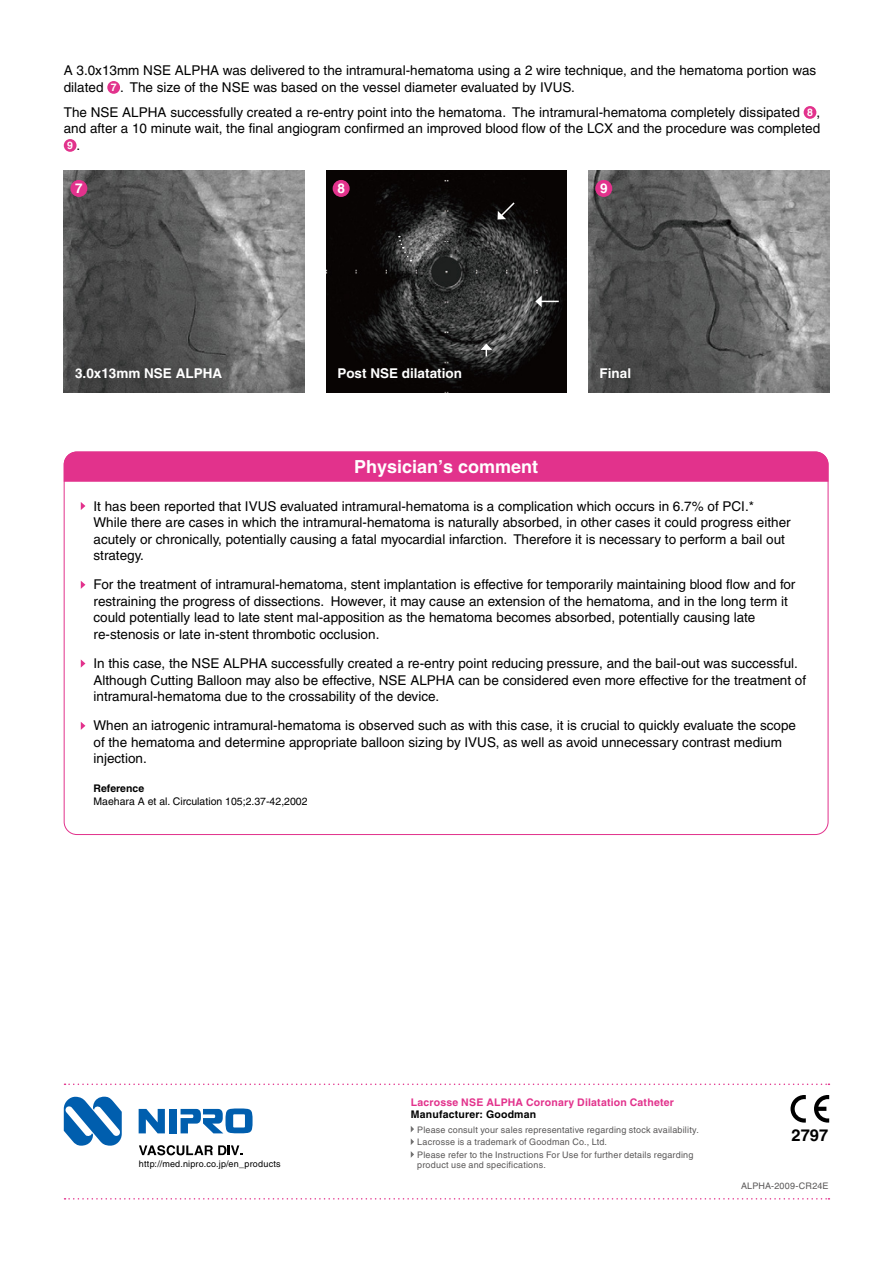
<style>
.page{position:relative;width:893px;height:1263px;background:#fff}
.page>*{position:absolute;margin:0;border:0;box-sizing:border-box;transform-origin:0 0}
.t1{font:700 18px "Helvetica";color:#fff}
.t2{font:700 16.5px "Helvetica LT Std";color:#000}
.body{font:13.5px/16.5px "Helvetica";color:#000}
.t3{font:700 13.5px "Helvetica";color:#fff}
.body-2{font:10.5px/13.5px "Helvetica";color:#000}
.t4{font:700 10.5px "Helvetica";letter-spacing:.02em;color:#e2328c}
.t5{font:700 10.5px "Helvetica";letter-spacing:.02em;color:#000}
.t6{font:700 10.5px "Helvetica";color:#fff}
.t7{font:9px "Helvetica";letter-spacing:.02em;color:#595757}
.t8{font:9px "Helvetica";letter-spacing:.025em;color:#000}
.s1{font-weight:700}
</style>
<div class="page">
<div style="left:107px;top:81px;width:13px;height:13px;background:#e2328c;border-radius:50%"></div>
<div style="left:804px;top:106px;width:12px;height:13px;background:#e2328c;border-radius:50%"></div>
<div style="left:64px;top:139px;width:13px;height:13px;background:#e2328c;border-radius:50%"></div>
<svg style="left:65px;top:1198px;width:764px;height:1px"></svg>
<svg style="left:65px;top:1083px;width:764px;height:2px"></svg>
<svg style="left:139px;top:1109px;width:26px;height:24px"></svg>
<div style="left:169px;top:1109px;width:7px;height:24px;background:#005eae"></div>
<svg style="left:181px;top:1108px;width:72px;height:25px"></svg>
<svg style="left:64px;top:1097px;width:58px;height:49px"></svg>
<svg style="left:139px;top:1145px;width:103px;height:10px"></svg>
<svg style="left:411px;top:1126px;width:3px;height:6px"></svg>
<svg style="left:411px;top:1139px;width:3px;height:6px"></svg>
<svg style="left:411px;top:1151px;width:3px;height:7px"></svg>
<svg style="left:81px;top:502px;width:4px;height:8px"></svg>
<svg style="left:81px;top:581px;width:4px;height:8px"></svg>
<svg style="left:81px;top:659px;width:4px;height:9px"></svg>
<svg style="left:81px;top:722px;width:4px;height:8px"></svg>
<div style="left:64px;top:452px;width:764px;height:30px;background:#e2328c"></div>
<img style="left:64px;top:171px;width:241px;height:221px">
<img style="left:326px;top:171px;width:241px;height:221px">
<img style="left:588px;top:171px;width:241px;height:221px">
<div style="left:70px;top:180px;width:17px;height:17px;background:#e2328c;border-radius:50%"></div>
<div style="left:333px;top:180px;width:17px;height:17px;background:#e2328c;border-radius:50%"></div>
<div style="left:595px;top:180px;width:17px;height:17px;background:#e2328c;border-radius:50%"></div>
<svg style="left:398px;top:236px;width:13px;height:25px"></svg>
<svg style="left:535px;top:296px;width:24px;height:11px"></svg>
<svg style="left:497px;top:201px;width:19px;height:18px"></svg>
<svg style="left:480px;top:344px;width:12px;height:12px"></svg>
<svg style="left:814px;top:1095px;width:15px;height:27px"></svg>
<svg style="left:790px;top:1095px;width:16px;height:27px"></svg>
<p class="body" style="left:120px;top:62px;width:698px;text-indent:-56px">A 3.0x13mm NSE ALPHA was delivered to the intramural-hematoma using 2a wire technique, and the hematoma portion was . The size of the NSE was based on the vessel diameter evaluated by IVUS.</p>
<p class="body" style="left:64px;top:79px;width:41px">dilated</p>
<p class="t6" style="left:111px;top:81px;width:7px">7</p>
<p class="body" style="left:64px;top:104px;width:738px">The NSE ALPHA successfully created a re-entry point into the hematoma. The intramural-hematoma completely dissipated</p>
<p class="body" style="left:64px;top:120px;width:758px">and after a 10 minute wait, the final angiogram confirmed an improved blood flow of the LCX and the procedure was completed</p>
<p class="body" style="left:77px;top:137px;width:5px">.</p>
<p class="t6" style="left:807px;top:106px;width:7px">8</p>
<p class="body" style="left:816px;top:104px;width:5px">,</p>
<p class="t6" style="left:67px;top:139px;width:7px">9</p>
<p class="t3" style="left:75px;top:180px;width:9px">7</p>
<p class="t3" style="left:75px;top:365px;width:149px">3.0x13mm NSE ALPHA</p>
<p class="t3" style="left:337px;top:180px;width:9px">8</p>
<p class="t3" style="left:600px;top:180px;width:9px">9</p>
<p class="t3" style="left:337px;top:365px;width:126px">Post NSE dilatation</p>
<p class="t1" style="left:354px;top:456px;width:186px">Physician s’ comment</p>
<p class="t3" style="left:600px;top:365px;width:33px">Final</p>
<p class="body" style="left:94px;top:498px;width:699px">It has been reported that IVUS evaluated intramural-hematoma is a complication which occurs in 6.7% of PCI *.<br>While there are cases in which the intramural-hematoma is naturally absorbed in, other cases it could progress either acutely or chronically, potentially causing a fatal myocardial infarction. Therefore isit necessary to perform a bail out strategy.</p>
<p class="body" style="left:331px;top:576px;width:466px;text-indent:-237px">For the treatment of intramural-hematoma, stent implantation is effective for temporarily maintaining blood flow and for<br>However it, may cause an extension of the hematoma, and in the long term it</p>
<p class="body" style="left:94px;top:593px;width:663px">restraining the progress of dissections.<br>could potentially lead to late stent mal-apposition as the hematoma becomes absorbed, potentially causing late re-stenosis or late in-stent thrombotic occlusion.</p>
<p class="body" style="left:94px;top:655px;width:714px">In this case, the NSE ALPHA successfully created a re-entry point reducing pressure, and the bail-out was successful.<br>Although Cutting Balloon may also be effective, NSE ALPHA can be considered even more effective for the treatment of intramural-hematoma due to the crossability of the device.</p>
<p class="body" style="left:94px;top:717px;width:704px">When an iatrogenic intramural-hematoma is observed such as with this case isit, crucial to quickly evaluate the scope of the hematoma and determine appropriate balloon sizing by IVUS, as well as avoid unnecessary contrast medium injection.</p>
<p class="body-2" style="left:94px;top:781px;width:216px"><span class="s1">Reference<br></span>Maehara A et al. Circulation 105;2.37-42,2002</p>
<p class="t8" style="left:139px;top:1159px;width:143px">http://med.nipro.co j p. /en_products</p>
<p class="t4" style="left:411px;top:1095px;width:265px">Lacrosse NSE ALPHA Coronary Dilatation Catheter</p>
<p class="t7" style="left:417px;top:1137px;width:191px">Lacrosse is a trademark of Goodman Co., Ltd.</p>
<p class="t7" style="left:417px;top:1149px;width:278px">Please refer to the Instructions For Use for further details regarding</p>
<p class="t7" style="left:417px;top:1160px;width:130px">product use and specifications.</p>
<p class="t5" style="left:411px;top:1108px;width:127px">Manufacturer: Goodman</p>
<p class="t7" style="left:417px;top:1124px;width:283px">Please consult your sales representative regarding stock availability.</p>
<p class="t2" style="left:791px;top:1125px;width:38px">2797</p>
<p class="t7" style="left:741px;top:1181px;width:89px">ALPHA-2009-CR24E</p>
</div>
